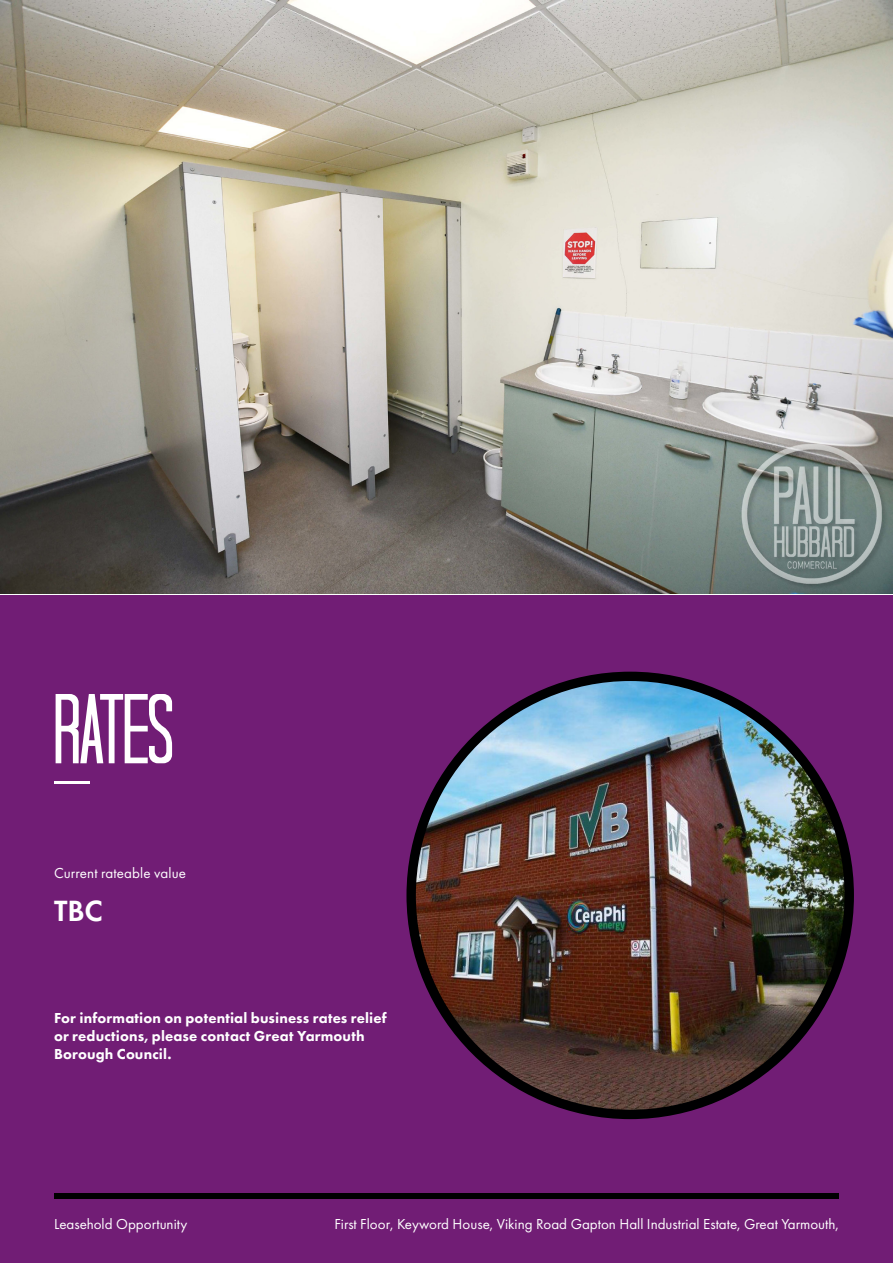
<style>
.page{position:relative;width:893px;height:1263px;background:#fff}
.page>*{position:absolute;margin:0;border:0;box-sizing:border-box;transform-origin:0 0}
.t1{font:condensed 99px "Tall Dark And Handsome";letter-spacing:-.005em;color:#fff}
.t2{font:600 30.3px "Futura PT";color:#fff}
.t3{font:15px "Futura PT";color:#fff}
.t4{font:800 15px/18px "Futura PT";letter-spacing:.01em;color:#fff}
</style>
<div class="page">
<div style="left:0;top:595px;width:893px;height:668px;background:#711d75"></div>
<hr style="left:54px;top:781px;width:36px;height:3px;background:#fff">
<div style="left:54px;top:1193px;width:785px;height:6px;background:#000001"></div>
<img style="left:411px;top:676px;width:438px;height:438px;border-radius:219px">
<img style="left:0;top:0;width:893px;height:593px">
<p class="t1" style="left:54px;top:671px;width:121px">RATES</p>
<p class="t3" style="left:54px;top:864px;width:133px">Current rateable value</p>
<p class="t2" style="left:54px;top:892px;width:50px">TBC</p>
<p class="t4" style="left:54px;top:1009px;width:334px">For information on potential business rates relief or reductions, please contact Great Yarmouth<br>Borough Council.</p>
<p class="t3" style="left:54px;top:1215px;width:135px">Leasehold Opportunity</p>
<p class="t3" style="left:334px;top:1215px;width:506px">First Floor, Keyword House, Viking Road Gapton Hall Industrial Estate, Great Yarmouth,</p>
</div>
